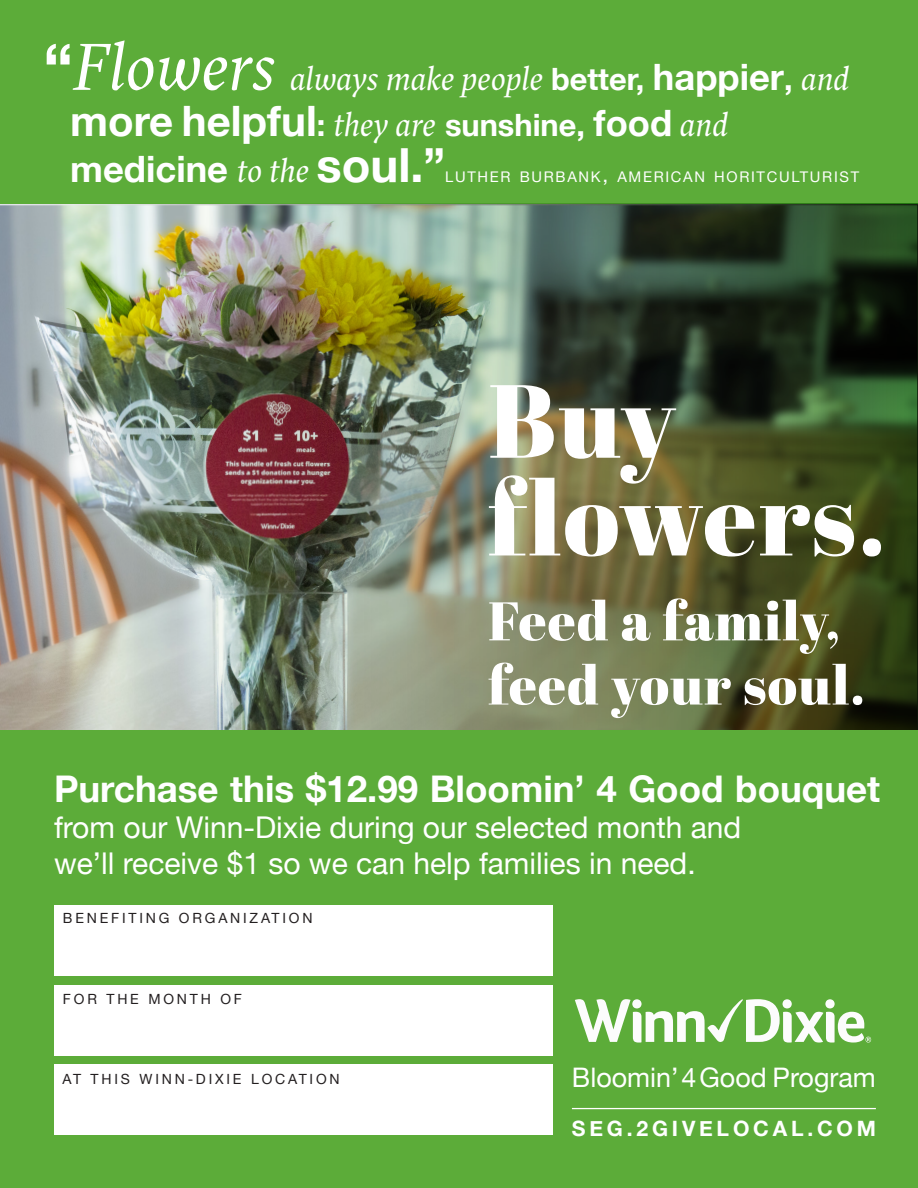
<style>
.page{position:relative;width:918px;height:1188px;background:#fff}
.page>*{position:absolute;margin:0;border:0;box-sizing:border-box;transform-origin:0 0}
.t1{font:103.65px/97.8px "Abril Fatface";letter-spacing:.01em;color:#fff}
.t2{font:54.3px/64.2px "Abril Fatface";letter-spacing:.02em;color:#fff}
.t3{font:700 41.85px "Helvetica Neue";color:#fff}
.t4{font:700 36.75px "Helvetica Neue";color:#fff}
.t5{font:700 36.3px "Helvetica Neue";color:#fff}
.t6{font:italic 36px "Spinoza Pro";color:#fff}
.t7{font:30px/36px "Helvetica Neue";color:#fff}
.t8{font:27px "Helvetica Neue";color:#fff}
.t9{font:700 21.15px "Helvetica Neue";letter-spacing:.18em;color:#fff}
.t10{font:14.7px "Helvetica Neue";letter-spacing:.115em;color:#fff}
.t11{font:14.1px "Helvetica Neue";letter-spacing:.2em;color:#231f20}
.s1{font-family:"Helvetica Neue";font-weight:700;font-style:normal;font-size:64.5px}
.s2{font-size:72.45px}
.s3{font-family:"Helvetica Neue";font-weight:700;font-style:normal;font-size:30.75px}
.s4{font-family:"Helvetica Neue";font-weight:700;font-style:normal;font-size:36.3px}
.s5{font-size:30.75px}
.s6{font-family:"Spinoza Pro";font-weight:400;font-style:italic;font-size:36px}
.s7{font-size:36.3px}
.s8{font-size:46.95px}
.s9{font-size:21px}
</style>
<div class="page">
<div style="left:0;top:0;width:918px;height:809px;background:#5cac39"></div>
<img style="left:0;top:203px;width:918px;height:527px">
<div style="left:0;top:730px;width:918px;height:458px;background:#5cac39"></div>
<div style="left:54px;top:905px;width:499px;height:70px;background:#fff"></div>
<div style="left:54px;top:985px;width:499px;height:71px;background:#fff"></div>
<div style="left:54px;top:1065px;width:499px;height:70px;background:#fff"></div>
<svg style="left:575px;top:999px;width:296px;height:44px"></svg>
<hr style="left:572px;top:1108px;width:304px;height:1px;background:#fff">
<p class="t6" style="left:43px;top:59px;width:808px"><span class="s1">“</span><span class="s2">Flowers</span> always make people <span class="s3">better,</span> <span class="s4">happier</span><span class="s3">,</span> and</p>
<p class="t3" style="left:70px;top:88px;width:659px">more helpful<span class="s5">:</span> <span class="s6">they are</span> <span class="s5">sunshine,</span> <span class="s7">food</span> <span class="s6">and</span></p>
<p class="t5" style="left:70px;top:141px;width:377px">medicine <span class="s6">to the</span> <span class="s8">soul.”</span></p>
<p class="t10" style="left:445px;top:167px;width:415px">LUTHER BURBANK<span class="s9">,</span> AMERICAN HORITCULTURIST</p>
<p class="t1" style="left:488px;top:369px;width:399px">Buy flowers.</p>
<p class="t2" style="left:488px;top:587px;width:378px">Feed a family, feed your soul.</p>
<p class="t4" style="left:54px;top:760px;width:828px">Purchase this $12.99 Bloomin’ 4 Good bouquet</p>
<p class="t7" style="left:54px;top:811px;width:689px">from our Winn-Dixie during our selected month and we’ll receive $1 so we can help families in need.</p>
<p class="t11" style="left:63px;top:908px;width:251px">BENEFITING ORGANIZATION</p>
<p class="t11" style="left:63px;top:989px;width:181px">FOR THE MONTH OF</p>
<p class="t11" style="left:62px;top:1068px;width:279px">AT THIS WINN-DIXIE LOCATION</p>
<p class="t8" style="left:572px;top:1058px;width:305px">Bloomin’ 4 Good Program</p>
<p class="t9" style="left:572px;top:1112px;width:306px">SEG.2GIVELOCAL.COM</p>
</div>
